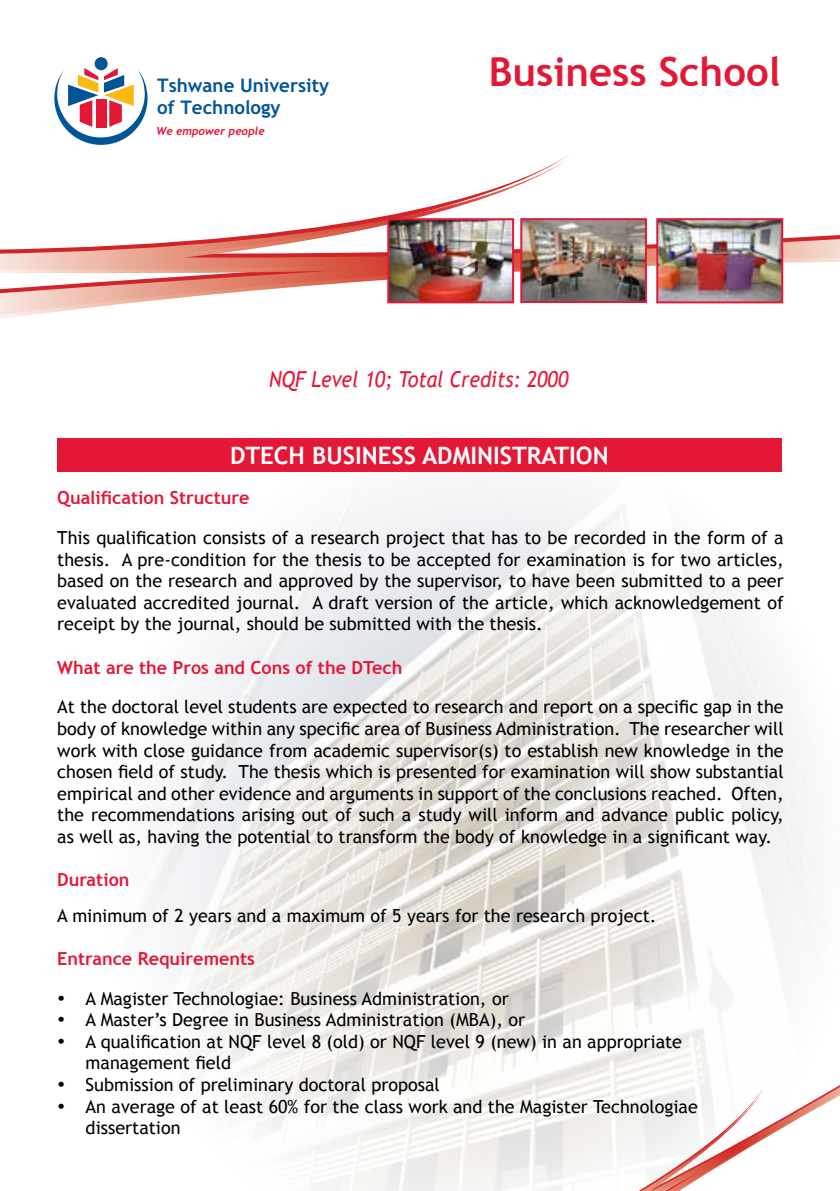
<style>
.page{position:relative;width:840px;height:1191px;background:#fff}
.page>*{position:absolute;margin:0;border:0;box-sizing:border-box;transform-origin:0 0}
.t1{font:700 40px "Trebuchet MS";color:#e31837}
.t2{font:700 24px "Trebuchet MS";color:#fff}
.t3{font:italic 22px "Trebuchet MS";color:#e31837;scale:.9 1}
.t4{font:700 18.8px/21.6px "Trebuchet MS";color:#005596}
.t5{font:18px/21.6px "Trebuchet MS";color:#000;text-align:justify}
.t6{font:700 18px "Trebuchet MS";color:#e31837}
.t7{font:italic 700 11.4px "Trebuchet";color:#e31837}
</style>
<div class="page">
<img style="left:57px;top:438px;width:761px;height:753px">
<div style="left:95px;top:57px;width:13px;height:13px;background:#005596;border-radius:50%"></div>
<svg style="left:54px;top:68px;width:93px;height:77px"></svg>
<svg style="left:0;top:157px;width:839px;height:162px"></svg>
<img style="left:659px;top:221px;width:120px;height:79px">
<div style="left:656px;top:218px;width:126px;height:85px;border:2px solid #e31837"></div>
<img style="left:523px;top:221px;width:120px;height:79px">
<div style="left:520px;top:218px;width:126px;height:85px;border:2px solid #e31837"></div>
<img style="left:390px;top:221px;width:121px;height:79px">
<div style="left:387px;top:218px;width:127px;height:85px;border:2px solid #e31837"></div>
<div style="left:57px;top:438px;width:724px;height:33px;background:#e31837"></div>
<svg style="left:576px;top:1058px;width:263px;height:133px"></svg>
<p class="t4" style="left:157px;top:75px;width:173px">Tshwane University of Technology</p>
<p class="t7" style="left:156px;top:124px;width:110px">We empower people</p>
<h1 class="t1" style="left:488px;top:47px;width:293px">Business School</h1>
<p class="t3" style="left:269px;top:366px;width:334px">NQF Level 10; Total Credits: 2000</p>
<h2 class="t2" style="left:230px;top:440px;width:380px">DTECH BUSINESS ADMINISTRATION</h2>
<p class="t6" style="left:57px;top:487px;width:194px">Qualification Structure</p>
<p class="t5" style="left:57px;top:527px;width:727px">This qualification consists of a research project that has to be recorded in the form of a thesis. A pre-condition for the thesis to be accepted for examination is for two articles, based on the research and approved by the supervisor, to have been submitted to a peer evaluated accredited journal. A draft version of the article, which acknowledgement of receipt by the journal, should be submitted with the thesis.</p>
<p class="t6" style="left:57px;top:656px;width:346px">What are the Pros and Cons of the DTech</p>
<p class="t5" style="left:57px;top:696px;width:727px">At the doctoral level students are expected to research and report on a specific gap in the body of knowledge within any specific area of Business Administration. The researcher will work with close guidance from academic supervisor(s) to establish new knowledge in the chosen field of study. The thesis which is presented for examination will show substantial empirical and other evidence and arguments in support of the conclusions reached. Often, the recommendations arising out of such a study will inform and advance public policy, as well as, having the potential to transform the body of knowledge in a significant way.</p>
<p class="t6" style="left:57px;top:868px;width:74px">Duration</p>
<p class="t5" style="left:57px;top:905px;width:600px">A minimum of 2 years and a maximum of 5 years for the research project.</p>
<p class="t6" style="left:57px;top:947px;width:199px">Entrance Requirements</p>
<p class="t5" style="left:57px;top:987px;width:452px">• A Magister Technologiae: Business Administration, or</p>
<p class="t5" style="left:57px;top:1009px;width:469px">• A Master’s Degree in Business Administration (MBA), or</p>
<p class="t5" style="left:86px;top:1031px;width:597px;text-indent:-28px">• A qualification at NQF level 8 (old) or NQF level 9 (new) in an appropriate management field</p>
<p class="t5" style="left:57px;top:1074px;width:384px">• Submission of preliminary doctoral proposal</p>
<p class="t5" style="left:86px;top:1095px;width:613px;text-indent:-28px">• An average of at least 60% for the class work and the Magister Technologiae dissertation</p>
</div>
